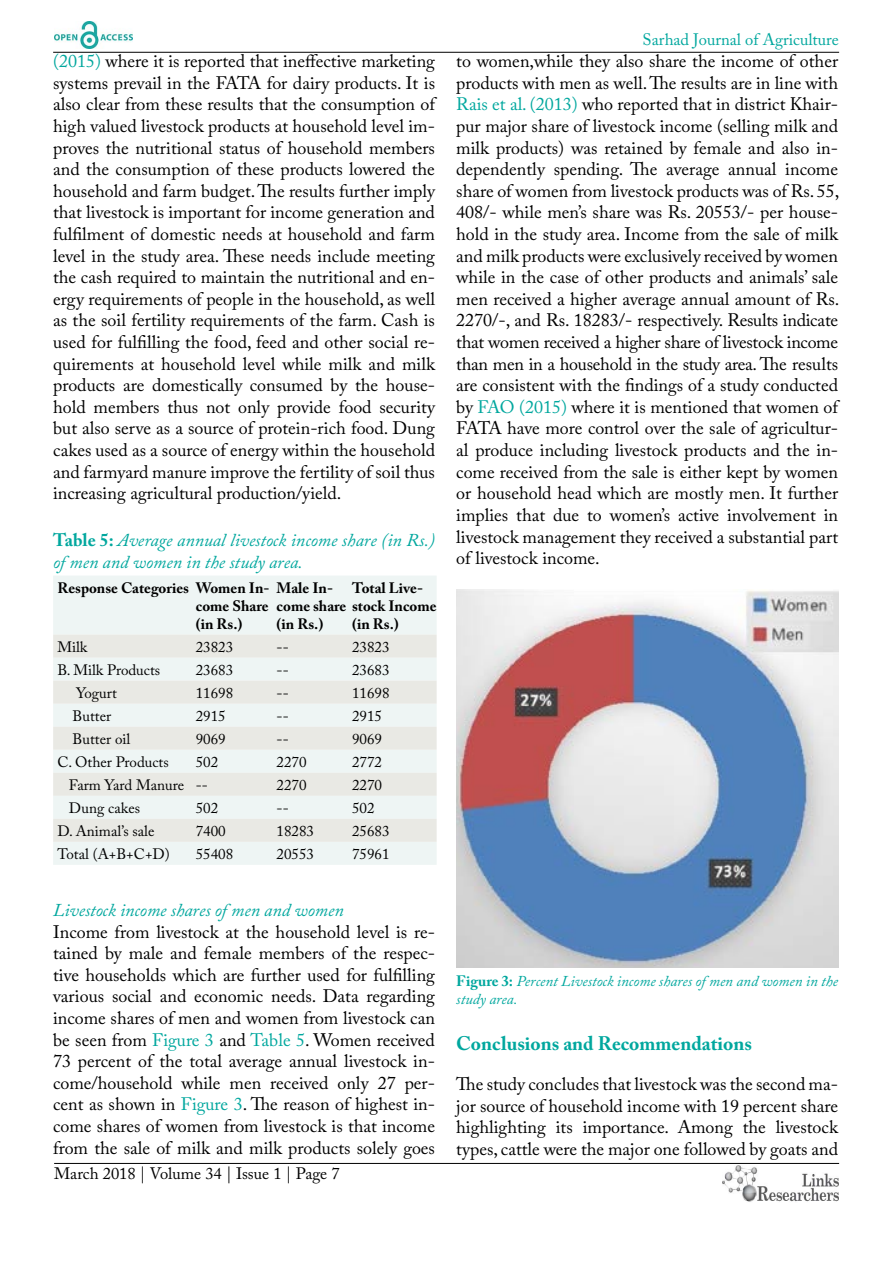
<style>
.page{position:relative;width:893px;height:1263px;background:#fff}
.page>*{position:absolute;margin:0;border:0;box-sizing:border-box;transform-origin:0 0}
.t1{font:700 19.5px "Adobe Caslon Pro";color:#00a79e}
.t2{font:18px/21.6px "Adobe Caslon Pro";color:#000;text-align:justify}
.t3{font:italic 18px/21.6px "Adobe Caslon Pro";color:#00a79e}
.t4{font:16.5px "Adobe Caslon Pro";color:#000}
.t5{font:16.5px "Adobe Caslon Pro";color:#00a79e}
.t6{font:15px "Adobe Caslon Pro";color:#000}
.t7{font:700 15px/18px "Adobe Caslon Pro";color:#000;text-align:justify}
.t8{font:italic 15px/18px "Adobe Caslon Pro";color:#00a79e}
.s1{color:#00a79e}
.s2{font-weight:700;font-style:normal}
</style>
<div class="page">
<hr style="left:53px;top:52px;width:786px;height:1px;background:#000">
<hr style="left:54px;top:1163px;width:785px;height:1px;background:#000">
<img style="left:722px;top:1166px;width:117px;height:36px">
<img style="left:54px;top:22px;width:78px;height:27px">
<div style="left:53px;top:576px;width:384px;height:289px;background:#eef5f4"></div>
<svg style="left:53px;top:635px;width:384px;height:207px;background:#ebeeeb"></svg>
<img style="left:456px;top:589px;width:383px;height:378px">
<p class="t2" style="left:53px;top:50px;width:383px"><span class="s1">(2015)</span> where it is reported that ineffective marketing systems prevail in the FATA for dairy products. It is also clear from these results that the consumption of high valued livestock products at household level im&shy;proves the nutritional status of household members and the consumption of these products lowered the household and farm budget. The results further imply that livestock is important for income generation and fulfilment of domestic needs at household and farm level in the study area. These needs include meeting the cash required to maintain the nutritional and en&shy;ergy requirements of people in the household, as well as the soil fertility requirements of the farm. Cash is used for fulfilling the food, feed and other social re&shy;quirements at household level while milk and milk products are domestically consumed by the house&shy;hold members thus not only provide food security but also serve as a source of protein-rich food. Dung cakes used as a source of energy within the household and farmyard manure improve the fertility of soil thus increasing agricultural production/yield.</p>
<p class="t3" style="left:53px;top:529px;width:383px"><span class="s2">Table 5:</span> Average annual livestock income share (in Rs.) of men and women in the study area.</p>
<p class="t7" style="left:196px;top:578px;width:75px;text-indent:-138px">Response Categories Women In&shy;come Share (in Rs.)</p>
<p class="t7" style="left:277px;top:578px;width:162px;text-align:left">Male In-<br>come share stock Income (in Rs.)</p>
<p class="t7" style="left:352px;top:578px;width:72px">Total Live-</p>
<p class="t7" style="left:352px;top:614px;width:48px">(in Rs.)</p>
<p class="t6" style="left:57px;top:638px;width:32px">Milk</p>
<p class="t6" style="left:196px;top:638px;width:39px">23823</p>
<p class="t6" style="left:277px;top:638px;width:14px">--</p>
<p class="t6" style="left:352px;top:638px;width:39px">23823</p>
<p class="t6" style="left:57px;top:661px;width:104px">B. Milk Products</p>
<p class="t6" style="left:196px;top:661px;width:39px">23683</p>
<p class="t6" style="left:277px;top:661px;width:14px">--</p>
<p class="t6" style="left:352px;top:661px;width:39px">23683</p>
<p class="t6" style="left:76px;top:684px;width:42px">Yogurt</p>
<p class="t6" style="left:196px;top:684px;width:39px">11698</p>
<p class="t6" style="left:277px;top:684px;width:14px">--</p>
<p class="t6" style="left:352px;top:684px;width:39px">11698</p>
<p class="t6" style="left:73px;top:707px;width:40px">Butter</p>
<p class="t6" style="left:196px;top:707px;width:31px">2915</p>
<p class="t6" style="left:277px;top:707px;width:14px">--</p>
<p class="t6" style="left:352px;top:707px;width:31px">2915</p>
<p class="t6" style="left:73px;top:730px;width:59px">Butter oil</p>
<p class="t6" style="left:196px;top:730px;width:31px">9069</p>
<p class="t6" style="left:277px;top:730px;width:14px">--</p>
<p class="t6" style="left:352px;top:730px;width:31px">9069</p>
<p class="t6" style="left:57px;top:753px;width:113px">C. Other Products</p>
<p class="t6" style="left:196px;top:753px;width:24px">502</p>
<p class="t6" style="left:277px;top:753px;width:31px">2270</p>
<p class="t6" style="left:352px;top:753px;width:31px">2772</p>
<p class="t6" style="left:69px;top:776px;width:141px">Farm Yard Manure --</p>
<p class="t6" style="left:277px;top:776px;width:31px">2270</p>
<p class="t6" style="left:352px;top:776px;width:31px">2270</p>
<p class="t6" style="left:69px;top:799px;width:73px">Dung cakes</p>
<p class="t6" style="left:196px;top:799px;width:24px">502</p>
<p class="t6" style="left:277px;top:799px;width:14px">--</p>
<p class="t6" style="left:352px;top:799px;width:24px">502</p>
<p class="t6" style="left:57px;top:822px;width:99px">D. Animal’s sale</p>
<p class="t6" style="left:196px;top:822px;width:31px">7400</p>
<p class="t6" style="left:277px;top:822px;width:39px">18283</p>
<p class="t6" style="left:352px;top:822px;width:39px">25683</p>
<p class="t6" style="left:57px;top:845px;width:114px">Total (A+B+C+D)</p>
<p class="t6" style="left:196px;top:845px;width:39px">55408</p>
<p class="t6" style="left:277px;top:845px;width:39px">20553</p>
<p class="t6" style="left:352px;top:845px;width:39px">75961</p>
<p class="t3" style="left:53px;top:899px;width:292px">Livestock income shares of men and women</p>
<p class="t2" style="left:53px;top:920px;width:383px">Income from livestock at the household level is re&shy;tained by male and female members of the respec&shy;tive households which are further used for fulfilling various social and economic needs. Data regarding income shares of men and women from livestock can be seen from <span class="s1">Figure 3</span> and <span class="s1">Table 5</span>. Women received 73 percent of the total average annual livestock in&shy;come/household while men received only 27 per&shy;cent as shown in <span class="s1">Figure 3</span>. The reason of highest in&shy;come shares of women from livestock is that income from the sale of milk and milk products solely goes</p>
<p class="t4" style="left:54px;top:1164px;width:287px">March 2018 | Volume 34 | Issue 1 | Page 7</p>
<p class="t5" style="left:643px;top:30px;width:198px">Sarhad Journal of Agriculture</p>
<p class="t2" style="left:456px;top:50px;width:385px">to women,while they also share the income of other products with men as well. The results are in line with <span class="s1">Rais et al. (2013)</span> who reported that in district Khair&shy;pur major share of livestock income (selling milk and milk products) was retained by female and also in&shy;dependently spending. The average annual income share of women from livestock products was of Rs. 55, 408/- while men’s share was Rs. 20553/- per house&shy;hold in the study area. Income from the sale of milk and milk products were exclusively received by women while in the case of other products and animals’ sale men received a higher average annual amount of Rs.<br>2270/-, and Rs. 18283/- respectively. Results indicate that women received a higher share of livestock income than men in a household in the study area. The results are consistent with the findings of a study conducted by <span class="s1">FAO (2015)</span> where it is mentioned that women of FATA have more control over the sale of agricultur&shy;al produce including livestock products and the in&shy;come received from the sale is either kept by women or household head which are mostly men. It further implies that due to women’s active involvement in livestock management they received a substantial part of livestock income.</p>
<p class="t8" style="left:456px;top:971px;width:383px"><span class="s2">Figure 3:</span> Percent Livestock income shares of men and women in the study area.</p>
<p class="t1" style="left:456px;top:1032px;width:297px">Conclusions and Recommendations</p>
<p class="t2" style="left:456px;top:1073px;width:383px">The study concludes that livestock was the second ma&shy;jor source of household income with 19 percent share highlighting its importance. Among the livestock types, cattle were the major one followed by goats and</p>
</div>
